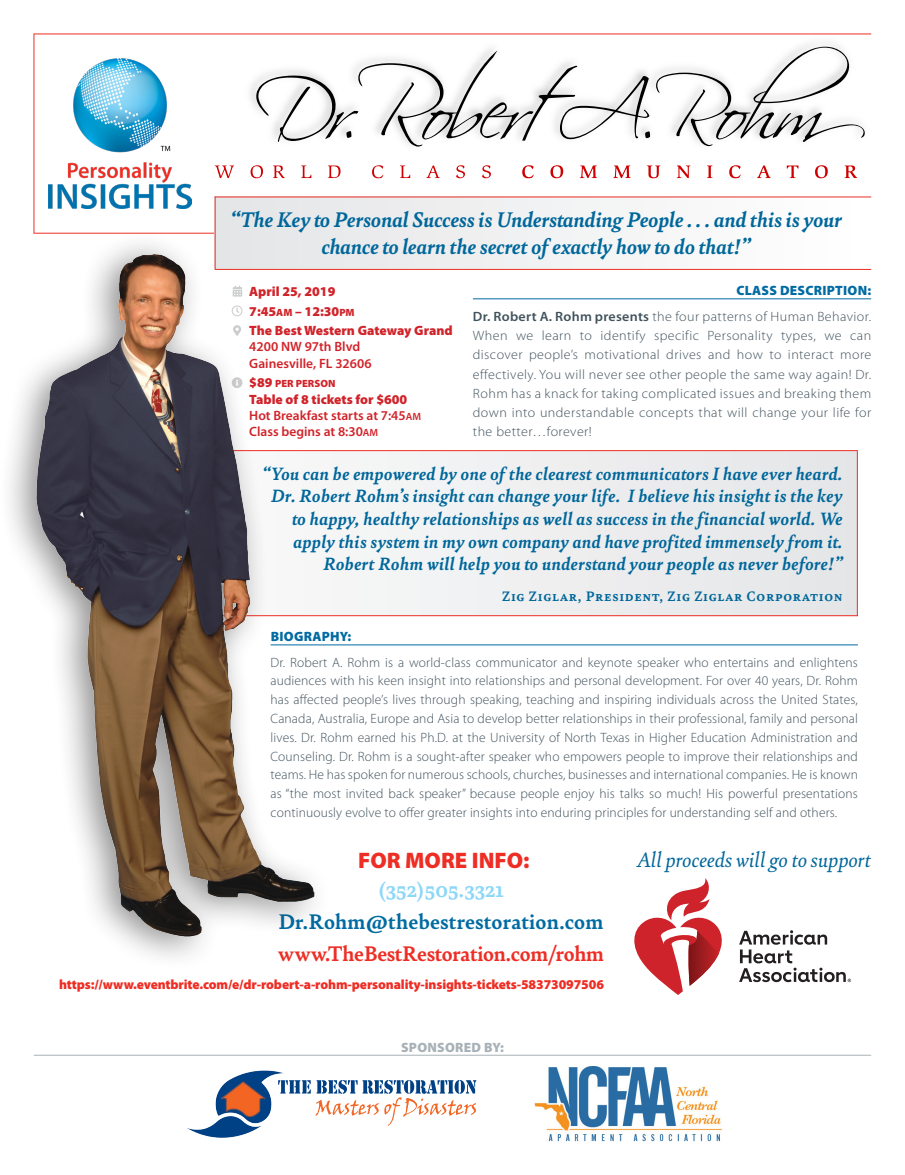
<style>
.page{position:relative;width:905px;height:1175px;background:#fff}
.page>*{position:absolute;margin:0;border:0;box-sizing:border-box;transform-origin:0 0}
.t1{font:italic 700 22.5px/27px "Bely";letter-spacing:-.005em;color:#00679b;text-align:center}
.t2{font:700 22.5px "Bely";letter-spacing:-.01em;color:#ee2e24}
.t3{font:700 22.5px "Bely";letter-spacing:.01em;color:#006ba2}
.t4{font:italic 22.5px "Bely";color:#00679b}
.t5{font:700 22.5px "Bely";color:#8cd7f8}
.t6{font:900 22.5px "Myriad Pro";color:#ee2e24}
.t7{font:italic 700 18.9px/22.6px "Bely";letter-spacing:.015em;color:#00679b;text-align:right}
.t8{font:700 14.55px "Bely";letter-spacing:.05em;color:#00679b}
.t9{font:300 13.5px/18.8px "Myriad Pro";letter-spacing:.015em;color:#41525c;text-align:justify}
.t10{font:300 13.5px/19.2px "Myriad Pro";letter-spacing:.015em;color:#41525c;text-align:justify;scale:1.04 1}
.t11{font:900 13.5px "Myriad Pro";letter-spacing:-.01em;color:#ee2e24}
.t12{font:600 13.5px "Myriad Pro";color:#d1232a}
.t13{font:900 13.5px "Myriad Pro";color:#d1232a}
.t14{font:900 13.5px "Myriad Pro";letter-spacing:.02em;color:#006ba2}
.t15{font:900 13.5px "Myriad Pro";letter-spacing:.02em;color:#a8b1b7}
.t16{font:900 10.5px "Myriad Pro";color:#d1232a}
.s1{font-size:10.5px}
.s2{font-size:13.5px}
.s3{font-weight:600}
</style>
<div class="page">
<div style="left:338px;top:451px;width:518px;height:164px;background:#ededee"></div>
<hr style="left:34px;top:34px;width:1px;height:199px;background:#ee2e24">
<hr style="left:34px;top:34px;width:837px;height:1px;background:#ee2e24">
<hr style="left:473px;top:298px;width:398px;height:1px;background:#006ba2">
<img style="left:535px;top:1066px;width:187px;height:75px">
<img style="left:187px;top:1070px;width:97px;height:68px">
<svg style="left:278px;top:1079px;width:198px;height:46px"></svg>
<img style="left:49px;top:59px;width:143px;height:149px">
<svg style="left:739px;top:930px;width:112px;height:52px"></svg>
<svg style="left:634px;top:878px;width:88px;height:117px"></svg>
<img style="left:243px;top:34px;width:610px;height:16px">
<svg style="left:656px;top:47px;width:208px;height:99px"></svg>
<svg style="left:256px;top:50px;width:394px;height:97px"></svg>
<svg style="left:215px;top:165px;width:276px;height:13px"></svg>
<svg style="left:522px;top:165px;width:335px;height:13px"></svg>
<hr style="left:34px;top:1055px;width:837px;height:1px;background:#a8b1b7">
<div style="left:215px;top:197px;width:642px;height:73px;background:#f2f3f4"></div>
<hr style="left:270px;top:644px;width:587px;height:1px;background:#006ba2">
<hr style="left:215px;top:197px;width:656px;height:1px;background:#ee2e24">
<hr style="left:215px;top:269px;width:656px;height:1px;background:#ee2e24">
<hr style="left:215px;top:450px;width:642px;height:1px;background:#ee2e24">
<hr style="left:215px;top:615px;width:642px;height:1px;background:#ee2e24">
<div style="left:0;top:230px;width:333px;height:740px;background:#231f20;opacity:.5"></div>
<img style="left:5px;top:252px;width:333px;height:694px">
<hr style="left:215px;top:197px;width:1px;height:72px;background:#ee2e24">
<hr style="left:856px;top:451px;width:1px;height:165px;background:#ee2e24">
<p class="t1" style="left:230px;top:205px;width:613px">“The Key to Personal Success is Understanding People . . . and this is your chance to learn the secret of exactly how to do that!”</p>
<p class="t13" style="left:249px;top:282px;width:88px">April 25, 2019</p>
<p class="t13" style="left:249px;top:302px;width:107px">7:45<span class="s1">AM</span> – 12:30<span class="s1">PM</span></p>
<p class="t13" style="left:249px;top:322px;width:205px">The Best Western Gateway Grand</p>
<p class="t12" style="left:249px;top:338px;width:112px">4200 NW 97th Blvd</p>
<p class="t12" style="left:249px;top:354px;width:124px">Gainesville, FL 32606</p>
<p class="t16" style="left:249px;top:377px;width:88px"><span class="s2">$89</span> PER PERSON</p>
<p class="t13" style="left:249px;top:390px;width:159px">Table of 8 tickets for $600</p>
<p class="t12" style="left:249px;top:406px;width:173px">Hot Breakfast starts at 7:45<span class="s1">AM</span></p>
<p class="t12" style="left:249px;top:423px;width:130px">Class begins at 8:30<span class="s1">AM</span></p>
<p class="t14" style="left:736px;top:281px;width:136px">CLASS DESCRIPTION:</p>
<p class="t10" style="left:473px;top:307px;width:384px"><span class="s3">Dr. Robert A. Rohm presents</span> the four patterns of Human Behavior.<br>When we learn to identify specific Personality types, we can discover people’s motivational drives and how to interact more effectively. You will never see other people the same way again! Dr.<br>Rohm has a knack for taking complicated issues and breaking them down into understandable concepts that will change your life for the better…forever!</p>
<p class="t7" style="left:262px;top:461px;width:582px">“You can be empowered by one of the clearest communicators I have ever heard.<br>Dr. Robert Rohm’s insight can change your life. I believe his insight is the key to happy, healthy relationships as well as success in the financial world. We apply this system in my own company and have profited immensely from it.<br>Robert Rohm will help you to understand your people as never before!”</p>
<p class="t8" style="left:502px;top:586px;width:342px">Zig Ziglar, President, Zig Ziglar Corporation</p>
<p class="t14" style="left:271px;top:627px;width:82px">BIOGRAPHY:</p>
<p class="t9" style="left:270px;top:652px;width:589px">Dr. Robert A. Rohm is a world-class communicator and keynote speaker who entertains and enlightens audiences with his keen insight into relationships and personal development. For over 40 years, Dr. Rohm has affected people’s lives through speaking, teaching and inspiring individuals across the United States, Canada, Australia, Europe and Asia to develop better relationships in their professional, family and personal lives. Dr. Rohm earned his Ph.D. at the University of North Texas in Higher Education Administration and Counseling. Dr. Rohm is a sought-after speaker who empowers people to improve their relationships and teams. He has spoken for numerous schools, churches, businesses and international companies. He is known as “the most invited back speaker” because people enjoy his talks so much! His powerful presentations continuously evolve to offer greater insights into enduring principles for understanding self and others.</p>
<p class="t6" style="left:358px;top:845px;width:173px">FOR MORE INFO:</p>
<p class="t4" style="left:637px;top:843px;width:235px">All proceeds will go to support</p>
<p class="t5" style="left:378px;top:873px;width:128px">(352)505.3321</p>
<p class="t3" style="left:278px;top:905px;width:326px">Dr.Rohm@thebestrestoration.com</p>
<p class="t2" style="left:278px;top:937px;width:327px">www.TheBestRestoration.com/rohm</p>
<p class="t11" style="left:59px;top:975px;width:546px">https://www.eventbrite.com/e/dr-robert-a-rohm-personality-insights-tickets-58373097506</p>
<p class="t15" style="left:401px;top:1038px;width:104px">SPONSORED BY:</p>
</div>
